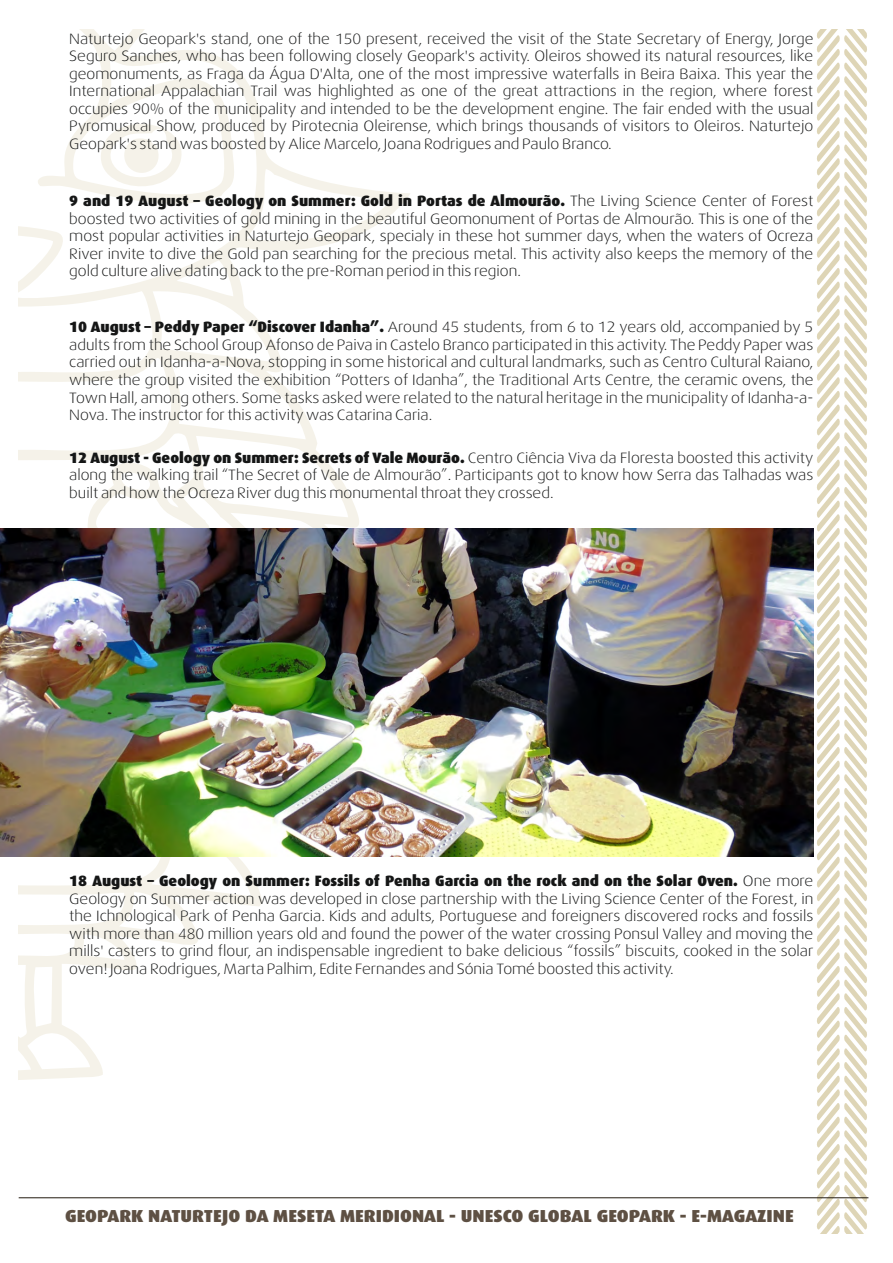
<style>
.page{position:relative;width:893px;height:1263px;background:#fff}
.page>*{position:absolute;margin:0;border:0;box-sizing:border-box;transform-origin:0 0}
.t1{font:900 17.4px "Dax";color:#5e5043;scale:1.06 1}
.t2{font:300 15px/17.5px "Dax Wide";color:#151616;text-align:justify}
.t3{font:900 15px "Dax";color:#151616}
.s1{font-family:"Dax Wide";font-weight:300}
.s2{font-family:"Dax";font-weight:900}
</style>
<div class="page">
<svg style="left:19px;top:30px;width:391px;height:1050px"></svg>
<svg style="left:93px;top:110px;width:97px;height:90px"></svg>
<svg style="left:19px;top:226px;width:50px;height:68px"></svg>
<svg style="left:817px;top:30px;width:50px;height:1203px"></svg>
<hr style="left:19px;top:1197px;width:849px;height:1px;background:#221a0f">
<img style="left:0;top:528px;width:813px;height:329px">
<p class="t2" style="left:69px;top:30px;width:746px">Naturtejo Geopark's stand, one of the 150 present, received the visit of the State Secretary of Energy, Jorge Seguro Sanches, who has been following closely Geopark's activity. Oleiros showed its natural resources, like geomonuments, as Fraga da Água D'Alta, one of the most impressive waterfalls in Beira Baixa. This year the International Appalachian Trail was highlighted as one of the great attractions in the region, where forest occupies 90% of the municipality and intended to be the development engine. The fair ended with the usual Pyromusical Show, produced by Pirotecnia Oleirense, which brings thousands of visitors to Oleiros. Naturtejo Geopark's stand was boosted by Alice Marcelo, Joana Rodrigues and Paulo Branco.</p>
<p class="t3" style="left:69px;top:192px;width:746px">9 and 19 August – Geology on Summer: Gold in Portas de Almourão. <span class="s1">The Living Science Center of Forest</span></p>
<p class="t2" style="left:69px;top:210px;width:746px">boosted two activities of gold mining in the beautiful Geomonument of Portas de Almourão. This is one of the most popular activities in Naturtejo Geopark, specialy in these hot summer days, when the waters of Ocreza River invite to dive the Gold pan searching for the precious metal. This activity also keeps the memory of the gold culture alive dating back to the pre-Roman period in this region.</p>
<p class="t2" style="left:69px;top:318px;width:746px"><span class="s2">10 August – Peddy Paper “Discover Idanha”.</span> Around 45 students, from 6 to 12 years old, accompanied by 5 adults from the School Group Afonso de Paiva in Castelo Branco participated in this activity. The Peddy Paper was carried out in Idanha-a-Nova, stopping in some historical and cultural landmarks, such as Centro Cultural Raiano, where the group visited the exhibition “Potters of Idanha”, the Traditional Arts Centre, the ceramic ovens, the Town Hall, among others. Some tasks asked were related to the natural heritage in the municipality of Idanha-a-Nova. The instructor for this activity was Catarina Caria.</p>
<p class="t2" style="left:69px;top:449px;width:746px"><span class="s2">12 August - Geology on Summer: Secrets of Vale Mourão.</span> Centro Ciência Viva da Floresta boosted this activity along the walking trail “The Secret of Vale de Almourão”. Participants got to know how Serra das Talhadas was built and how the Ocreza River dug this monumental throat they crossed.</p>
<p class="t3" style="left:69px;top:872px;width:745px">18 August – Geology on Summer: Fossils of Penha Garcia on the rock and on the Solar Oven. <span class="s1">One more</span></p>
<p class="t2" style="left:69px;top:889px;width:746px">Geology on Summer action was developed in close partnership with the Living Science Center of the Forest, in the Ichnological Park of Penha Garcia. Kids and adults, Portuguese and foreigners discovered rocks and fossils with more than 480 million years old and found the power of the water crossing Ponsul Valley and moving the mills' casters to grind flour, an indispensable ingredient to bake delicious “fossils” biscuits, cooked in the solar oven! Joana Rodrigues, Marta Palhim, Edite Fernandes and Sónia Tomé boosted this activity.</p>
<p class="t1" style="left:65px;top:1206px;width:689px">GEOPARK NATURTEJO DA MESETA MERIDIONAL - UNESCO GLOBAL GEOPARK - E-MAGAZINE</p>
</div>
